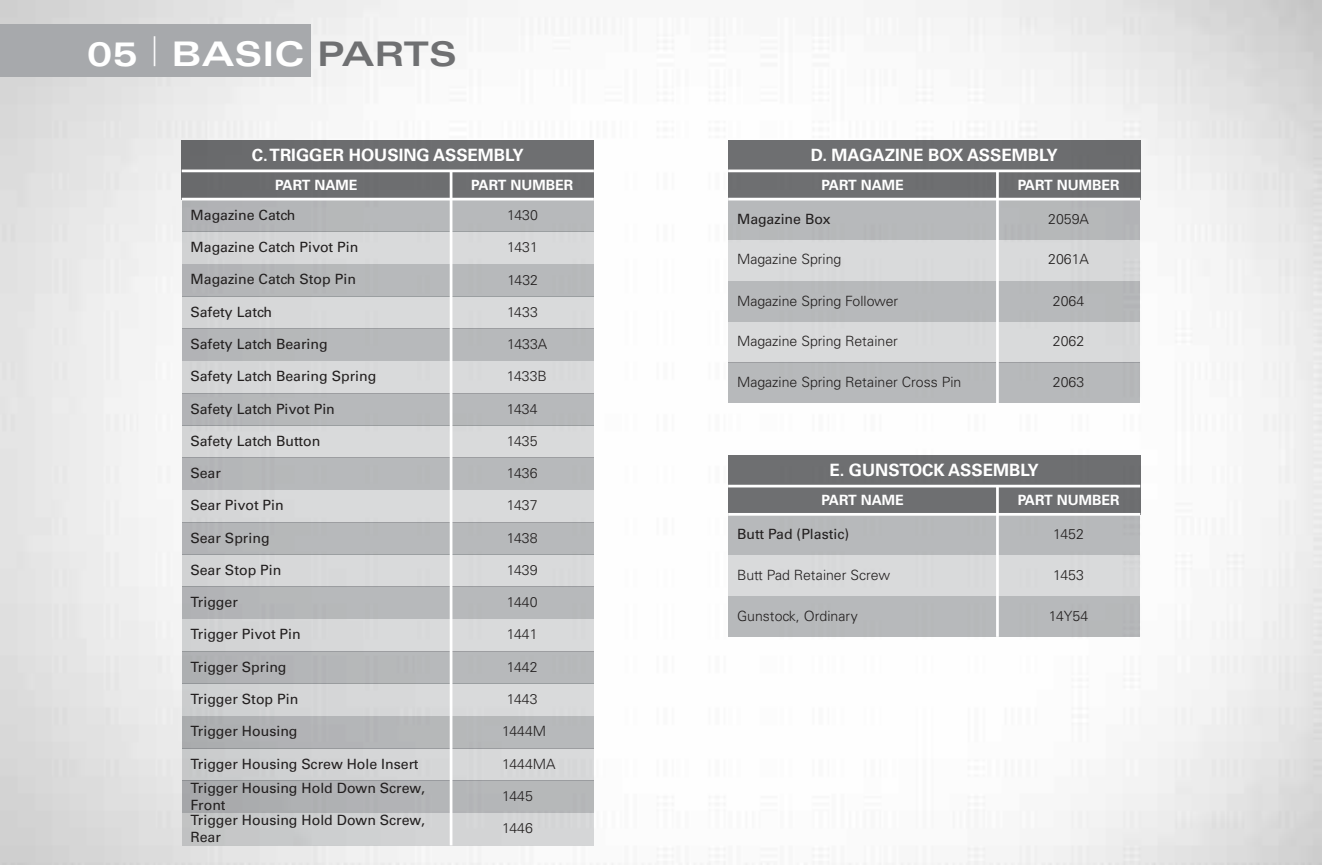
<style>
.page{position:relative;width:1322px;height:865px;background:#fff}
.page>*{position:absolute;margin:0;border:0;box-sizing:border-box;transform-origin:0 0}
.t1{font:700 expanded 33.9px "Univers";color:#fff}
.t2{font:700 16.8px "Univers";color:#fff}
.t3{font:14.1px/16.8px "Univers";color:#221f1f}
.t4{font:300 14.1px "Univers";color:#221f1f}
.t5{font:700 14.1px "Univers";color:#fff}
.s1{font-weight:100;font-stretch:ultra-condensed;font-size:41.1px}
.s2{color:#6f7072}
</style>
<div class="page">
<img style="left:0;top:0;width:1322px;height:864px">
<div style="left:0;top:24px;width:311px;height:53px;background:#a7a9ac"></div>
<div style="left:182px;top:748px;width:411px;height:32px;background:#d1d3d4"></div>
<div style="left:182px;top:780px;width:411px;height:32px;background:#b2b3b6"></div>
<div style="left:182px;top:812px;width:411px;height:33px;background:#d1d3d4"></div>
<div style="left:182px;top:199px;width:411px;height:32px;background:#b7b9bb"></div>
<div style="left:182px;top:231px;width:411px;height:32px;background:#d9dadb"></div>
<div style="left:182px;top:264px;width:411px;height:32px;background:#b7b9bb"></div>
<div style="left:182px;top:296px;width:411px;height:32px;background:#d9dadb"></div>
<div style="left:182px;top:328px;width:411px;height:33px;background:#b7b9bb"></div>
<div style="left:182px;top:361px;width:411px;height:32px;background:#d9dadb"></div>
<div style="left:182px;top:393px;width:411px;height:32px;background:#b7b9bb"></div>
<div style="left:182px;top:425px;width:411px;height:32px;background:#d9dadb"></div>
<div style="left:182px;top:457px;width:411px;height:33px;background:#b7b9bb"></div>
<div style="left:182px;top:490px;width:411px;height:32px;background:#d9dadb"></div>
<div style="left:182px;top:522px;width:411px;height:32px;background:#b7b9bb"></div>
<div style="left:182px;top:554px;width:411px;height:32px;background:#d9dadb"></div>
<div style="left:182px;top:619px;width:411px;height:32px;background:#d8d9da"></div>
<div style="left:182px;top:586px;width:411px;height:33px;background:#b7b9bb"></div>
<div style="left:182px;top:651px;width:411px;height:32px;background:#b6b8b9"></div>
<div style="left:182px;top:683px;width:411px;height:32px;background:#d1d3d4"></div>
<div style="left:182px;top:716px;width:411px;height:32px;background:#b4b6b8"></div>
<div style="left:182px;top:140px;width:412px;height:59px;background:#6f7072"></div>
<hr style="left:182px;top:198px;width:412px;height:2px;background:#fff">
<hr style="left:450px;top:171px;width:2px;height:674px;background:#fff">
<hr style="left:182px;top:169px;width:412px;height:3px;background:#fff">
<div style="left:728px;top:199px;width:412px;height:41px;background:#b7b9bb"></div>
<div style="left:728px;top:240px;width:412px;height:40px;background:#d9dadb"></div>
<div style="left:728px;top:281px;width:412px;height:40px;background:#b7b9bb"></div>
<div style="left:728px;top:321px;width:412px;height:41px;background:#d9dadb"></div>
<div style="left:728px;top:362px;width:412px;height:41px;background:#b7b9bb"></div>
<div style="left:728px;top:140px;width:412px;height:59px;background:#6f7072"></div>
<hr style="left:728px;top:198px;width:412px;height:2px;background:#fff">
<hr style="left:996px;top:171px;width:3px;height:232px;background:#fff">
<hr style="left:728px;top:169px;width:412px;height:3px;background:#fff">
<div style="left:728px;top:514px;width:412px;height:41px;background:#b7b9bb"></div>
<div style="left:728px;top:555px;width:412px;height:40px;background:#d9dadb"></div>
<div style="left:728px;top:596px;width:412px;height:40px;background:#b7b9bb"></div>
<div style="left:728px;top:455px;width:412px;height:59px;background:#6f7072"></div>
<hr style="left:728px;top:513px;width:412px;height:2px;background:#fff">
<hr style="left:996px;top:486px;width:3px;height:150px;background:#fff">
<hr style="left:728px;top:484px;width:412px;height:3px;background:#fff">
<h1 class="t1" style="left:87px;top:35px;width:371px">05 <span class="s1">|</span> BASIC <span class="s2">PARTS</span></h1>
<p class="t2" style="left:252px;top:145px;width:273px">C. TRIGGER HOUSING ASSEMBLY</p>
<p class="t5" style="left:471px;top:177px;width:103px">PART NUMBER</p>
<p class="t4" style="left:507px;top:206px;width:32px">1430</p>
<p class="t4" style="left:507px;top:238px;width:32px">1431</p>
<p class="t4" style="left:507px;top:271px;width:32px">1432</p>
<p class="t4" style="left:507px;top:303px;width:32px">1433</p>
<p class="t4" style="left:507px;top:335px;width:42px">1433A</p>
<p class="t4" style="left:507px;top:368px;width:42px">1433B</p>
<p class="t4" style="left:507px;top:400px;width:32px">1434</p>
<p class="t4" style="left:507px;top:432px;width:32px">1435</p>
<p class="t4" style="left:507px;top:464px;width:32px">1436</p>
<p class="t4" style="left:507px;top:497px;width:32px">1437</p>
<p class="t4" style="left:507px;top:529px;width:32px">1438</p>
<p class="t4" style="left:507px;top:561px;width:32px">1439</p>
<p class="t5" style="left:275px;top:177px;width:84px">PART NAME</p>
<p class="t3" style="left:191px;top:206px;width:106px">Magazine Catch</p>
<p class="t3" style="left:191px;top:238px;width:169px">Magazine Catch Pivot Pin</p>
<p class="t3" style="left:191px;top:271px;width:167px">Magazine Catch Stop Pin</p>
<p class="t3" style="left:191px;top:303px;width:83px">Safety Latch</p>
<p class="t3" style="left:191px;top:335px;width:139px">Safety Latch Bearing</p>
<p class="t3" style="left:191px;top:368px;width:187px">Safety Latch Bearing Spring</p>
<p class="t3" style="left:191px;top:400px;width:146px">Safety Latch Pivot Pin</p>
<p class="t3" style="left:191px;top:432px;width:131px">Safety Latch Button</p>
<p class="t3" style="left:191px;top:464px;width:32px">Sear</p>
<p class="t3" style="left:191px;top:497px;width:95px">Sear Pivot Pin</p>
<p class="t3" style="left:191px;top:529px;width:80px">Sear Spring</p>
<p class="t3" style="left:191px;top:561px;width:92px">Sear Stop Pin</p>
<p class="t3" style="left:191px;top:593px;width:49px">Trigger</p>
<p class="t4" style="left:507px;top:593px;width:32px">1440</p>
<p class="t3" style="left:191px;top:626px;width:112px">Trigger Pivot Pin</p>
<p class="t4" style="left:507px;top:626px;width:32px">1441</p>
<p class="t3" style="left:191px;top:658px;width:97px">Trigger Spring</p>
<p class="t3" style="left:191px;top:690px;width:109px">Trigger Stop Pin</p>
<p class="t4" style="left:507px;top:658px;width:32px">1442</p>
<p class="t4" style="left:507px;top:690px;width:32px">1443</p>
<p class="t3" style="left:191px;top:723px;width:108px">Trigger Housing</p>
<p class="t4" style="left:502px;top:722px;width:46px">1444M</p>
<p class="t3" style="left:191px;top:755px;width:229px">Trigger Housing Screw Hole Insert</p>
<p class="t4" style="left:502px;top:755px;width:55px">1444MA</p>
<p class="t4" style="left:502px;top:787px;width:32px">1445</p>
<p class="t3" style="left:191px;top:779px;width:236px">Trigger Housing Hold Down Screw,<br>Front</p>
<p class="t3" style="left:191px;top:811px;width:236px">Trigger Housing Hold Down Screw,<br>Rear</p>
<p class="t4" style="left:502px;top:819px;width:32px">1446</p>
<p class="t2" style="left:811px;top:145px;width:248px">D. MAGAZINE BOX ASSEMBLY</p>
<p class="t5" style="left:1018px;top:177px;width:103px">PART NUMBER</p>
<p class="t4" style="left:1048px;top:210px;width:42px">2059A</p>
<p class="t4" style="left:1048px;top:251px;width:42px">2061A</p>
<p class="t4" style="left:1053px;top:292px;width:33px">2064</p>
<p class="t4" style="left:1053px;top:333px;width:33px">2062</p>
<p class="t4" style="left:1053px;top:373px;width:33px">2063</p>
<p class="t5" style="left:822px;top:177px;width:84px">PART NAME</p>
<p class="t3" style="left:737px;top:210px;width:95px">Magazine Box</p>
<p class="t4" style="left:737px;top:251px;width:106px">Magazine Spring</p>
<p class="t4" style="left:737px;top:292px;width:163px">Magazine Spring Follower</p>
<p class="t4" style="left:737px;top:333px;width:162px">Magazine Spring Retainer</p>
<p class="t4" style="left:737px;top:373px;width:226px">Magazine Spring Retainer Cross Pin</p>
<p class="t2" style="left:829px;top:460px;width:211px">E. GUNSTOCK ASSEMBLY</p>
<p class="t5" style="left:1018px;top:492px;width:103px">PART NUMBER</p>
<p class="t4" style="left:1053px;top:525px;width:32px">1452</p>
<p class="t4" style="left:1053px;top:566px;width:32px">1453</p>
<p class="t4" style="left:1049px;top:607px;width:41px">14Y54</p>
<p class="t5" style="left:822px;top:492px;width:84px">PART NAME</p>
<p class="t3" style="left:737px;top:525px;width:114px">Butt Pad (Plastic)</p>
<p class="t4" style="left:737px;top:566px;width:155px">Butt Pad Retainer Screw</p>
<p class="t4" style="left:737px;top:607px;width:122px">Gunstock, Ordinary</p>
</div>
